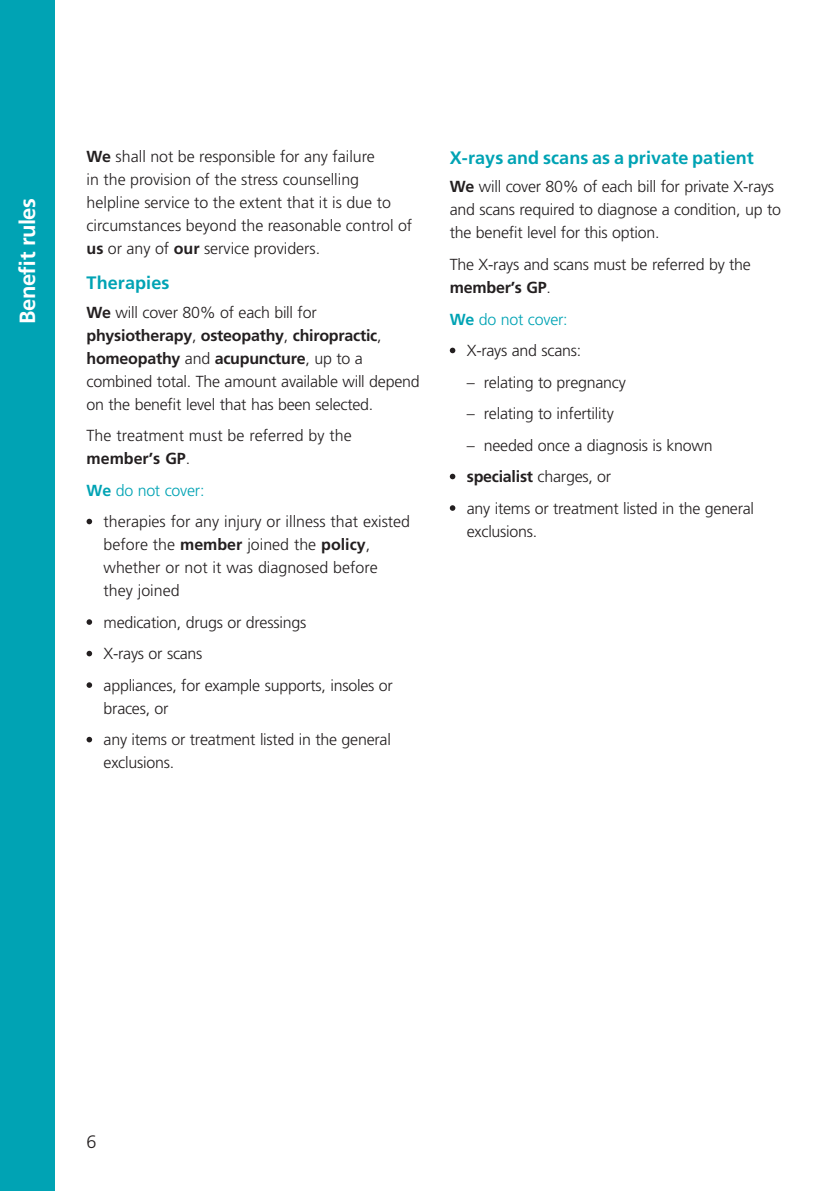
<style>
.page{position:relative;width:840px;height:1191px;background:#fff}
.page>*{position:absolute;margin:0;border:0;box-sizing:border-box;transform-origin:0 0}
.t1{font:700 22px "Frutiger LT Std";letter-spacing:-.025em;color:#fff}
.t2{font:700 18px "Frutiger LT Std";letter-spacing:.005em;color:#00a3b4}
.t3{font:300 18px "Frutiger LT Std";color:#231f20}
.t4{font:300 16px/23px "Frutiger LT Std";letter-spacing:-.015em;color:#231f20}
.s1{font-weight:700}
.s2{font-weight:700;color:#00a3b4}
.s3{color:#00a3b4}
</style>
<div class="page">
<svg style="left:86px;top:519px;width:6px;height:5px"></svg>
<svg style="left:86px;top:619px;width:6px;height:6px"></svg>
<svg style="left:86px;top:651px;width:6px;height:5px"></svg>
<svg style="left:86px;top:682px;width:6px;height:6px"></svg>
<svg style="left:86px;top:737px;width:6px;height:5px"></svg>
<svg style="left:449px;top:348px;width:6px;height:5px"></svg>
<svg style="left:449px;top:474px;width:6px;height:5px"></svg>
<svg style="left:449px;top:505px;width:6px;height:6px"></svg>
<div style="left:0;top:0;width:55px;height:1191px;background:#00a3b4"></div>
<h1 class="t1" style="left:15px;top:324px;width:127px;rotate:-90deg">Benefit rules</h1>
<p class="t4" style="left:86px;top:145px;width:327px"><span class="s1">We</span> shall not be responsible for any failure<br>in the provision of the stress counselling helpline service to the extent that it is due to circumstances beyond the reasonable control of <span class="s1">us</span> or any of <span class="s1">our</span> service providers.</p>
<p class="t2" style="left:86px;top:272px;width:84px">Therapies</p>
<p class="t4" style="left:86px;top:301px;width:334px"><span class="s1">We</span> will cover 80% of each bill for <span class="s1">physiotherapy</span>, <span class="s1">osteopathy</span>, <span class="s1">chiropractic</span>, <span class="s1">homeopathy</span> and <span class="s1">acupuncture</span>, up to a combined total. The amount available will depend on the benefit level that has been selected.</p>
<p class="t4" style="left:86px;top:424px;width:266px">The treatment must be referred by the <span class="s1">member’s GP</span>.</p>
<p class="t4" style="left:103px;top:474px;width:308px;line-height:31.6px;text-indent:-17px"><span class="s2">We</span> <span class="s3">do not cover:<br></span>therapies for any injury or illness that existed</p>
<p class="t4" style="left:103px;top:533px;width:275px">before the <span class="s1">member</span> joined the <span class="s1">policy</span>, whether or not it was diagnosed before they joined</p>
<p class="t4" style="left:103px;top:606px;width:290px;line-height:31.6px">medication, drugs or dressings<br>X-rays or scans<br>appliances, for example supports, insoles or</p>
<p class="t4" style="left:103px;top:692px;width:289px;line-height:31.6px">braces, or<br>any items or treatment listed in the general</p>
<p class="t4" style="left:103px;top:751px;width:72px">exclusions.</p>
<p class="t2" style="left:449px;top:147px;width:305px">X-rays and scans as a private patient</p>
<p class="t4" style="left:449px;top:176px;width:332px"><span class="s1">We</span> will cover 80% of each bill for private X-rays and scans required to diagnose a condition, up to the benefit level for this option.</p>
<p class="t4" style="left:449px;top:253px;width:302px">The X-rays and scans must be referred by the <span class="s1">member’s GP</span>.</p>
<p class="t4" style="left:466px;top:303px;width:116px;line-height:31.6px;text-indent:-17px"><span class="s2">We</span> <span class="s3">do not cover:<br></span>X-rays and scans:</p>
<p class="t4" style="left:466px;top:371px;width:160px">– relating to pregnancy</p>
<p class="t4" style="left:466px;top:402px;width:148px">– relating to infertility</p>
<p class="t4" style="left:466px;top:429px;width:289px;line-height:31.6px">– needed once a diagnosis is known <span class="s1">specialist</span> charges, or<br>any items or treatment listed in the general</p>
<p class="t4" style="left:466px;top:520px;width:72px">exclusions.</p>
<p class="t3" style="left:86px;top:1131px;width:12px">6</p>
</div>
